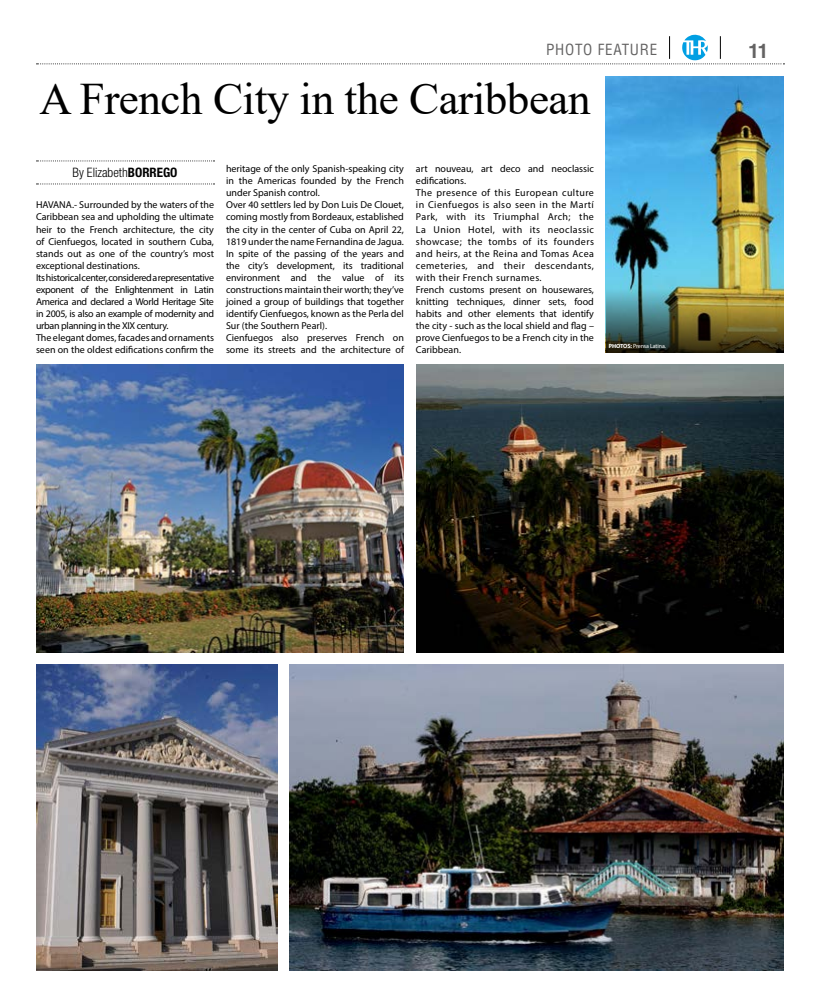
<style>
.page{position:relative;width:820px;height:1007px;background:#fff}
.page>*{position:absolute;margin:0;border:0;box-sizing:border-box;transform-origin:0 0}
.t1{font:45px "Times New Roman";letter-spacing:-.01em;color:#000}
.t2{font:700 20px "Helvetica LT Std";color:#646363}
.t3{font:condensed 15px "Helvetica LT Std";letter-spacing:.05em;color:#646363}
.t4{font:300 condensed 13px "Helvetica Neue LT Std";color:#000}
.t5{font:10px/12px "Myriad Pro";color:#000}
.t6{font:10px/12px "Myriad Pro";letter-spacing:.03em;color:#000}
.t7{font:6px "Myriad Pro";letter-spacing:-.02em;color:#fff}
.s1{font-weight:700}
</style>
<div class="page">
<svg style="left:36px;top:34px;width:748px;height:30px"></svg>
<svg style="left:36px;top:160px;width:178px;height:1px"></svg>
<svg style="left:36px;top:183px;width:178px;height:1px"></svg>
<img style="left:416px;top:364px;width:367px;height:288px">
<img style="left:605px;top:76px;width:178px;height:204px">
<img style="left:36px;top:364px;width:368px;height:288px">
<img style="left:289px;top:664px;width:494px;height:306px">
<img style="left:36px;top:664px;width:241px;height:306px">
<img style="left:605px;top:280px;width:178px;height:72px">
<h3 class="t3" style="left:546px;top:40px;width:113px">PHOTO FEATURE</h3>
<h2 class="t2" style="left:747px;top:38px;width:22px">11</h2>
<h1 class="t1" style="left:39px;top:68px;width:552px">A French City in the Caribbean</h1>
<h3 class="t4" style="left:72px;top:165px;width:106px">By Elizabeth<span class="s1">BORREGO</span></h3>
<p class="t5" style="left:36px;top:199px;width:179px">HAVANA.- Surrounded by the waters of the Caribbean sea and upholding the ultimate heir to the French architecture, the city of Cienfuegos, located in southern Cuba, stands out as one of the country’s most exceptional destinations.<br>Its historical center, considered a representative exponent of the Enlightenment in Latin America and declared a World Heritage Site in 2005, is also an example of modernity and urban planning in the XIX century.<br>The elegant domes, facades and ornaments seen on the oldest edifications confirm the</p>
<p class="t5" style="left:226px;top:163px;width:179px">heritage of the only Spanish-speaking city in the Americas founded by the French under Spanish control.<br>Over 40 settlers led by Don Luis De Clouet, coming mostly from Bordeaux, established the city in the center of Cuba on April 22, 1819 under the name Fernandina de Jagua.<br>In spite of the passing of the years and the city’s development, its traditional environment and the value of its constructions maintain their worth; they’ve joined a group of buildings that together identify Cienfuegos, known as the Perla del Sur (the Southern Pearl).<br>Cienfuegos also preserves French on some its streets and the architecture of</p>
<p class="t6" style="left:416px;top:163px;width:179px">art nouveau, art deco and neoclassic edifications.<br>The presence of this European culture in Cienfuegos is also seen in the Martí Park, with its Triumphal Arch; the La Union Hotel, with its neoclassic showcase; the tombs of its founders and heirs, at the Reina and Tomas Acea cemeteries, and their descendants, with their French surnames.<br>French customs present on housewares, knitting techniques, dinner sets, food habits and other elements that identify the city - such as the local shield and flag – prove Cienfuegos to be a French city in the Caribbean.</p>
<p class="t7" style="left:608px;top:342px;width:59px"><span class="s1">PHOTOS:</span> Prensa Latina.</p>
</div>
